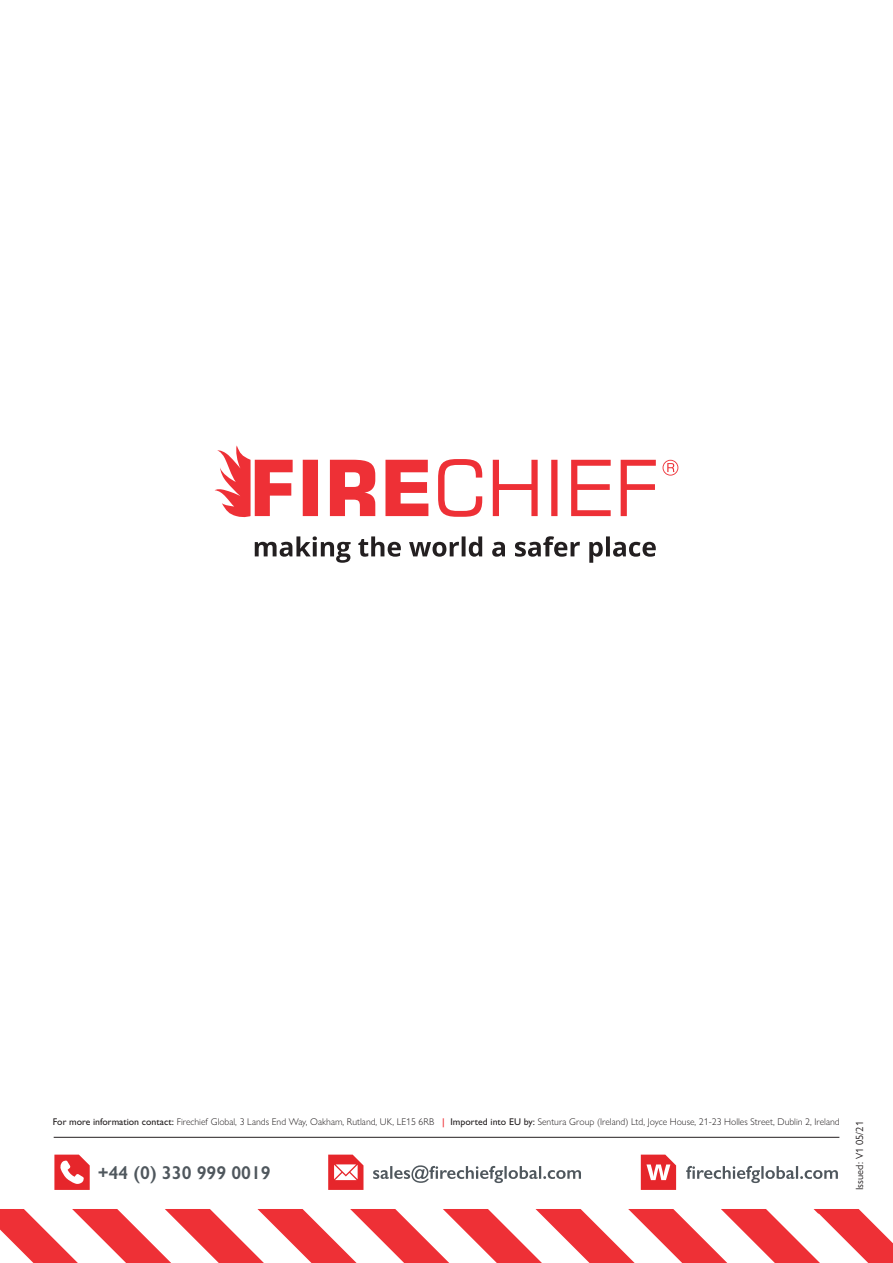
<style>
.page{position:relative;width:893px;height:1263px;background:#fff}
.page>*{position:absolute;margin:0;border:0;box-sizing:border-box;transform-origin:0 0}
.t1{font:600 18.6px "Gill Sans";color:#4f575d}
.t2{font:10.5px "Gill Sans Nova";color:#231f20}
.Ingressi_2{font:300 9.75px "Gill Sans Nova";color:#231f20}
.s1{font-weight:500}
.s2{font-weight:600;color:#ee3036}
</style>
<div class="page">
<hr style="left:54px;top:1137px;width:785px;height:1px;background:#231f20">
<svg style="left:373px;top:1165px;width:208px;height:18px"></svg>
<svg style="left:686px;top:1166px;width:152px;height:17px"></svg>
<svg style="left:54px;top:1154px;width:36px;height:36px"></svg>
<svg style="left:328px;top:1154px;width:35px;height:36px"></svg>
<svg style="left:641px;top:1154px;width:35px;height:36px"></svg>
<svg style="left:0;top:1209px;width:893px;height:54px"></svg>
<svg style="left:215px;top:445px;width:78px;height:73px"></svg>
<div style="left:303px;top:460px;width:15px;height:56px;background:#ee3036"></div>
<svg style="left:330px;top:460px;width:45px;height:56px"></svg>
<svg style="left:385px;top:460px;width:43px;height:56px"></svg>
<svg style="left:438px;top:459px;width:44px;height:58px"></svg>
<svg style="left:493px;top:460px;width:45px;height:56px"></svg>
<div style="left:551px;top:460px;width:6px;height:56px;background:#ee3036"></div>
<svg style="left:571px;top:460px;width:40px;height:56px"></svg>
<svg style="left:621px;top:460px;width:35px;height:56px"></svg>
<svg style="left:255px;top:536px;width:401px;height:27px"></svg>
<svg style="left:663px;top:460px;width:15px;height:16px"></svg>
<p class="Ingressi_2" style="left:53px;top:1116px;width:788px"><span class="s1">For more information contact:</span> Firechief Global, 3 Lands End Way, Oakham, Rutland, UK, LE15 6RB <span class="s2">|</span> <span class="s1">Imported into EU by:</span> Sentura Group (Ireland) Ltd, Joyce House, 21-23 Holles Street, Dublin 2, Ireland</p>
<h1 class="t1" style="left:98px;top:1161px;width:174px">+44 (0) 330 999 0019</h1>
<p class="t2" style="left:853px;top:1190px;width:70px;rotate:-90deg">Issued: V1 05/21</p>
</div>
